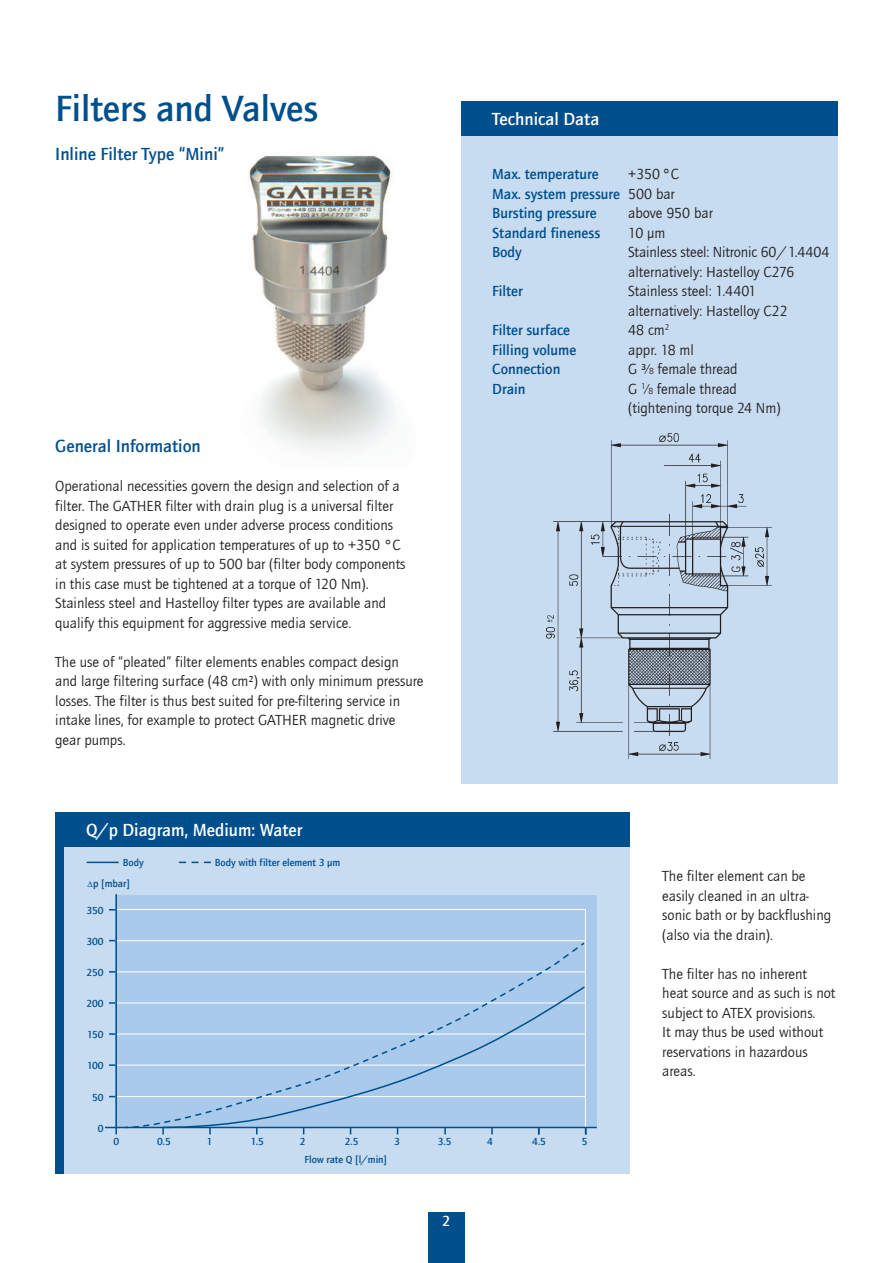
<style>
.page{position:relative;width:893px;height:1263px;background:#fff}
.page>*{position:absolute;margin:0;border:0;box-sizing:border-box;transform-origin:0 0}
.t1{font:500 37.5px "Quay Sans ITC Com";color:#004f8d}
.t2{font:500 18px "Quay Sans ITC Com";color:#004f8d}
.t3{font:500 18px "Quay Sans ITC Com";color:#fff}
.t4{font:15px/19.5px "Quay Sans ITC Com";color:#231f20}
.t5{font:500 15px/19.5px "Quay Sans ITC Com";color:#004f8d}
.t6{font:500 15px "Quay Sans ITC Com";color:#fff}
.t7{font:500 10.5px "Quay Sans ITC Com";color:#004f8d}
.s1{font-weight:400;color:#231f20}
.s2{font-size:9px}
</style>
<div class="page">
<img style="left:249px;top:155px;width:146px;height:297px">
<div style="left:428px;top:1213px;width:37px;height:50px;background:#004f8d"></div>
<div style="left:461px;top:101px;width:377px;height:683px;background:#c7dcf1"></div>
<img style="left:547px;top:434px;width:224px;height:324px">
<div style="left:461px;top:101px;width:377px;height:34px;background:#004f8d"></div>
<div style="left:60px;top:817px;width:570px;height:356px;background:#c7dcf1"></div>
<div style="left:55px;top:813px;width:9px;height:360px;background:#004f8d"></div>
<div style="left:55px;top:813px;width:575px;height:34px;background:#004f8d"></div>
<svg style="left:179px;top:862px;width:32px;height:1px"></svg>
<hr style="left:87px;top:862px;width:32px;height:1px;background:#004f8d">
<div style="left:115px;top:896px;width:482px;height:231px;background:#a9caea"></div>
<svg style="left:109px;top:1033px;width:6px;height:2px"></svg>
<svg style="left:109px;top:1064px;width:6px;height:2px"></svg>
<svg style="left:109px;top:1002px;width:6px;height:2px"></svg>
<svg style="left:109px;top:971px;width:6px;height:2px"></svg>
<hr style="left:115px;top:940px;width:470px;height:1px;background:#fff">
<hr style="left:115px;top:909px;width:471px;height:1px;background:#fff">
<hr style="left:115px;top:972px;width:470px;height:1px;background:#fff">
<hr style="left:115px;top:1003px;width:470px;height:1px;background:#fff">
<hr style="left:115px;top:1034px;width:470px;height:1px;background:#fff">
<hr style="left:115px;top:1065px;width:470px;height:1px;background:#fff">
<hr style="left:115px;top:1096px;width:470px;height:1px;background:#fff">
<hr style="left:585px;top:909px;width:1px;height:218px;background:#fff">
<hr style="left:105px;top:1127px;width:492px;height:1px;background:#004f8d">
<hr style="left:115px;top:894px;width:2px;height:240px;background:#004f8d">
<svg style="left:162px;top:1129px;width:49px;height:5px"></svg>
<svg style="left:124px;top:942px;width:461px;height:187px"></svg>
<h1 class="t1" style="left:55px;top:85px;width:264px">Filters and Valves</h1>
<p class="t2" style="left:55px;top:143px;width:171px">Inline Filter Type “Mini”</p>
<p class="t2" style="left:55px;top:435px;width:147px">General Information</p>
<p class="t4" style="left:55px;top:476px;width:352px">Operational necessities govern the design and selection of a filter. The GATHER filter with drain plug is a universal filter designed to operate even under adverse process conditions and is suited for application temperatures of up to +350 °C at system pressures of up to 500 bar (filter body components in this case must be tightened at a torque of 120 Nm).<br>Stainless steel and Hastelloy filter types are available and qualify this equipment for aggressive media service.</p>
<p class="t4" style="left:55px;top:652px;width:370px">The use of “pleated” filter elements enables compact design and large filtering surface (48 cm²) with only minimum pressure losses. The filter is thus best suited for pre-filtering service in intake lines, for example to protect GATHER magnetic drive gear pumps.</p>
<p class="t3" style="left:492px;top:108px;width:109px">Technical Data</p>
<p class="t5" style="left:492px;top:164px;width:188px;text-indent:136px"><span class="s1">+350°C<br></span>Max. system pressure <span class="s1">500 bar<br></span>Bursting pressure</p>
<p class="t5" style="left:492px;top:164px;width:108px">Max. temperature</p>
<p class="t4" style="left:628px;top:203px;width:86px">above 950 bar</p>
<p class="t5" style="left:492px;top:223px;width:109px">Standard fineness</p>
<p class="t4" style="left:628px;top:223px;width:39px">10 µm</p>
<p class="t5" style="left:492px;top:242px;width:31px">Body</p>
<p class="t4" style="left:628px;top:242px;width:203px">Stainless steel: Nitronic 60/1.4404 alternatively: Hastelloy C276</p>
<p class="t5" style="left:492px;top:281px;width:32px">Filter</p>
<p class="t4" style="left:628px;top:281px;width:161px">Stainless steel: 1.4401 alternatively: Hastelloy C22</p>
<p class="t5" style="left:492px;top:320px;width:79px">Filter surface</p>
<p class="t4" style="left:628px;top:320px;width:43px">48 cm<sup>2</sup></p>
<p class="t5" style="left:492px;top:340px;width:86px">Filling volume</p>
<p class="t4" style="left:628px;top:340px;width:67px">appr. 18 ml</p>
<p class="t5" style="left:492px;top:359px;width:70px">Connection</p>
<p class="t4" style="left:628px;top:359px;width:111px">G ³⁄<span class="s2">8</span> female thread</p>
<p class="t5" style="left:492px;top:379px;width:35px">Drain</p>
<p class="t4" style="left:628px;top:379px;width:154px">G <sup>1</sup>⁄<span class="s2">8</span> female thread (tightening torque 24 Nm)</p>
<p class="t3" style="left:86px;top:819px;width:218px">Q/p Diagram, Medium: Water</p>
<p class="t7" style="left:123px;top:856px;width:22px">Body</p>
<p class="t7" style="left:215px;top:856px;width:127px">Body with filter element 3 µm</p>
<p class="t7" style="left:87px;top:877px;width:45px">∆p [mbar]</p>
<p class="t7" style="left:86px;top:904px;width:19px">350</p>
<p class="t7" style="left:86px;top:935px;width:19px">300</p>
<p class="t7" style="left:86px;top:966px;width:19px">250</p>
<p class="t7" style="left:86px;top:997px;width:19px">200</p>
<p class="t7" style="left:87px;top:1028px;width:18px">150</p>
<p class="t7" style="left:87px;top:1059px;width:18px">100</p>
<p class="t7" style="left:92px;top:1090px;width:13px">50</p>
<p class="t7" style="left:98px;top:1122px;width:7px">0</p>
<p class="t7" style="left:304px;top:1153px;width:84px">Flow rate Q [l/min]</p>
<p class="t7" style="left:114px;top:1135px;width:7px">0</p>
<p class="t7" style="left:157px;top:1135px;width:15px">0.5</p>
<p class="t7" style="left:207px;top:1135px;width:7px">1</p>
<p class="t7" style="left:251px;top:1135px;width:15px">1.5</p>
<p class="t7" style="left:300px;top:1135px;width:7px">2</p>
<p class="t7" style="left:345px;top:1135px;width:15px">2.5</p>
<p class="t7" style="left:394px;top:1135px;width:7px">3</p>
<p class="t7" style="left:438px;top:1135px;width:15px">3.5</p>
<p class="t7" style="left:487px;top:1135px;width:7px">4</p>
<p class="t7" style="left:532px;top:1135px;width:15px">4.5</p>
<p class="t7" style="left:582px;top:1135px;width:7px">5</p>
<p class="t6" style="left:442px;top:1212px;width:10px">2</p>
<p class="t4" style="left:662px;top:866px;width:170px">The filter element can be easily cleaned in an ultra&shy;sonic bath or by backflushing (also via the drain).</p>
<p class="t4" style="left:662px;top:964px;width:175px">The filter has no inherent heat source and as such is not subject to ATEX provisions.<br>It may thus be used without reservations in hazardous areas.</p>
</div>
